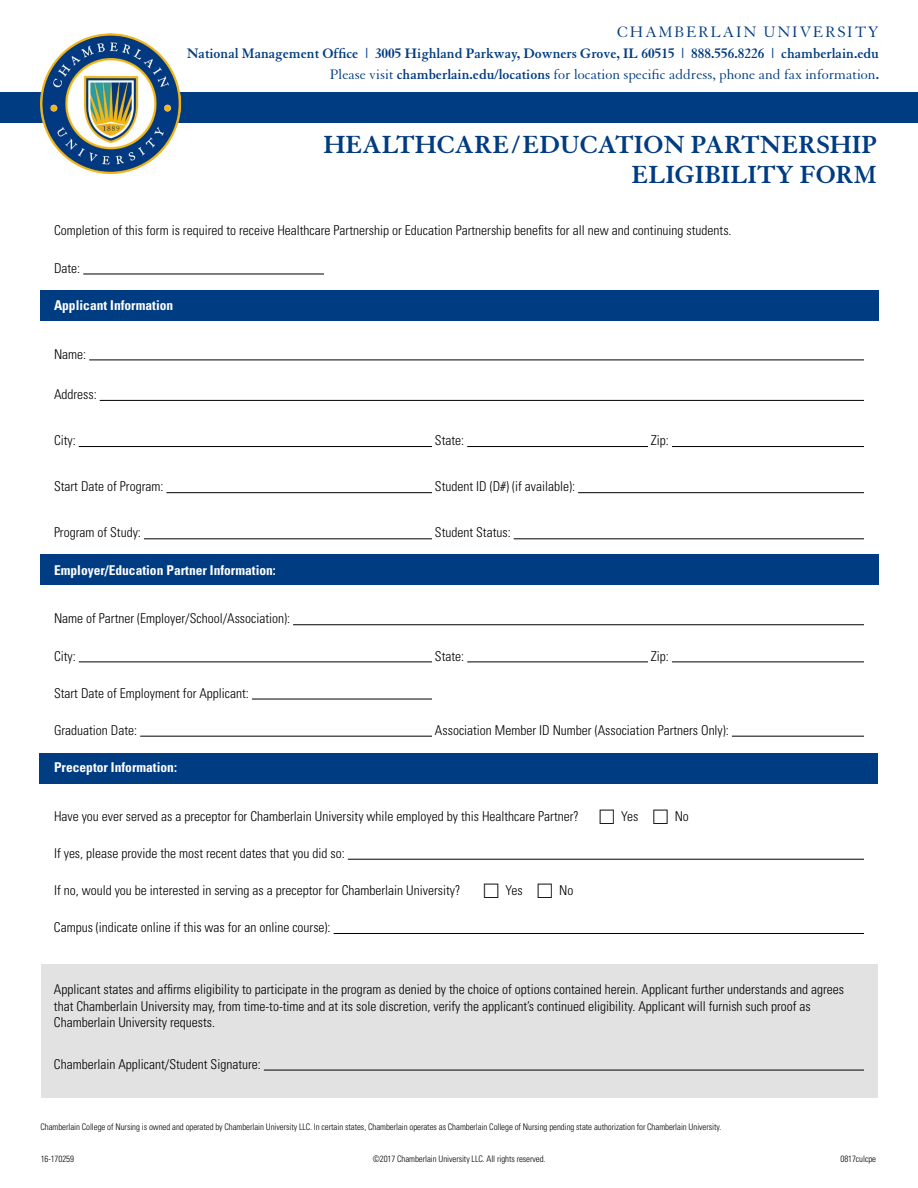
<style>
.page{position:relative;width:918px;height:1188px;background:#fff}
.page>*{position:absolute;margin:0;border:0;box-sizing:border-box;transform-origin:0 0}
.t1{font:700 27px/30px "Granjon LT Std";color:#003c82;text-align:right}
.t2{font:16.5px "Granjon LT Std";letter-spacing:.1em;color:#003c82}
.t3{font:700 15px/21px "Granjon LT Std";color:#003c82;text-align:right}
.t4{font:300 condensed 13.5px/16.5px "Univers LT Std";color:#000}
.t5{font:700 condensed 13.5px "Univers LT Std";color:#fff}
.t6{font:300 condensed 9px "Univers LT Std";letter-spacing:-.005em;color:#000}
.s1{font-weight:400}
</style>
<div class="page">
<div style="left:0;top:92px;width:54px;height:31px;background:#003c82"></div>
<div style="left:169px;top:92px;width:749px;height:31px;background:#003c82"></div>
<img style="left:40px;top:34px;width:140px;height:140px">
<div style="left:40px;top:290px;width:839px;height:31px;background:#003c82"></div>
<div style="left:40px;top:555px;width:839px;height:30px;background:#003c82"></div>
<div style="left:40px;top:753px;width:838px;height:30px;background:#003c82"></div>
<div style="left:41px;top:964px;width:837px;height:134px;background:#e3e2e2"></div>
<hr style="left:83px;top:274px;width:241px;height:1px;background:#000">
<hr style="left:89px;top:360px;width:775px;height:1px;background:#000">
<hr style="left:100px;top:400px;width:764px;height:1px;background:#000">
<hr style="left:79px;top:446px;width:353px;height:1px;background:#000">
<hr style="left:467px;top:446px;width:181px;height:1px;background:#000">
<hr style="left:672px;top:446px;width:192px;height:1px;background:#000">
<hr style="left:166px;top:492px;width:266px;height:1px;background:#000">
<hr style="left:578px;top:492px;width:286px;height:1px;background:#000">
<hr style="left:144px;top:539px;width:288px;height:1px;background:#000">
<hr style="left:514px;top:539px;width:350px;height:1px;background:#000">
<hr style="left:293px;top:624px;width:571px;height:1px;background:#000">
<hr style="left:79px;top:662px;width:353px;height:1px;background:#000">
<hr style="left:467px;top:662px;width:181px;height:1px;background:#000">
<hr style="left:672px;top:662px;width:192px;height:1px;background:#000">
<hr style="left:252px;top:699px;width:180px;height:1px;background:#000">
<hr style="left:140px;top:736px;width:292px;height:1px;background:#000">
<hr style="left:732px;top:736px;width:132px;height:1px;background:#000">
<hr style="left:348px;top:859px;width:516px;height:1px;background:#000">
<hr style="left:334px;top:933px;width:530px;height:1px;background:#000">
<hr style="left:264px;top:1070px;width:600px;height:1px;background:#000">
<p class="t2" style="left:617px;top:23px;width:263px">CHAMBERLAIN UNIVERSITY</p>
<p class="t3" style="left:187px;top:43px;width:694px">National Management Office | 3005 Highland Parkway, Downers Grove, IL 60515 | 888.556.8226 | chamberlain.edu<br><span class="s1">Please visit</span> chamberlain.edu/locations <span class="s1">for location specific address, phone and fax information</span>.</p>
<h1 class="t1" style="left:323px;top:129px;width:555px">HEALTHCARE/EDUCATION PARTNERSHIP<br>ELIGIBILITY FORM</h1>
<p class="t4" style="left:54px;top:222px;width:679px">Completion of this form is required to receive Healthcare Partnership or Education Partnership benefits for all new and continuing students.</p>
<p class="t4" style="left:54px;top:260px;width:28px">Date:</p>
<p class="t5" style="left:54px;top:297px;width:121px">Applicant Information</p>
<p class="t4" style="left:54px;top:346px;width:34px">Name:</p>
<p class="t4" style="left:54px;top:386px;width:44px">Address:</p>
<p class="t4" style="left:54px;top:432px;width:23px">City:</p>
<p class="t4" style="left:435px;top:432px;width:31px">State:</p>
<p class="t4" style="left:651px;top:432px;width:19px">Zip:</p>
<p class="t4" style="left:54px;top:478px;width:111px">Start Date of Program:</p>
<p class="t4" style="left:435px;top:478px;width:142px">Student ID (D#) (if available):</p>
<p class="t4" style="left:54px;top:524px;width:88px">Program of Study:</p>
<p class="t4" style="left:435px;top:524px;width:77px">Student Status:</p>
<p class="t5" style="left:54px;top:562px;width:223px">Employer/Education Partner Information:</p>
<p class="t4" style="left:54px;top:610px;width:238px">Name of Partner (Employer/School/Association):</p>
<p class="t4" style="left:54px;top:648px;width:23px">City:</p>
<p class="t4" style="left:435px;top:648px;width:31px">State:</p>
<p class="t4" style="left:651px;top:648px;width:19px">Zip:</p>
<p class="t4" style="left:54px;top:685px;width:196px">Start Date of Employment for Applicant:</p>
<p class="t4" style="left:54px;top:722px;width:85px">Graduation Date:</p>
<p class="t4" style="left:435px;top:722px;width:295px">Association Member ID Number (Association Partners Only):</p>
<p class="t5" style="left:54px;top:759px;width:124px">Preceptor Information:</p>
<p class="t4" style="left:54px;top:808px;width:526px">Have you ever served as a preceptor for Chamberlain University while employed by this Healthcare Partner?</p>
<p class="t4" style="left:621px;top:808px;width:19px">Yes</p>
<p class="t4" style="left:675px;top:808px;width:16px">No</p>
<p class="t4" style="left:54px;top:845px;width:292px">If yes, please provide the most recent dates that you did so:</p>
<p class="t4" style="left:54px;top:882px;width:408px">If no, would you be interested in serving as a preceptor for Chamberlain University?</p>
<p class="t4" style="left:506px;top:882px;width:19px">Yes</p>
<p class="t4" style="left:559px;top:882px;width:16px">No</p>
<p class="t4" style="left:54px;top:919px;width:278px">Campus (indicate online if this was for an online course):</p>
<p class="t4" style="left:54px;top:981px;width:792px">Applicant states and affirms eligibility to participate in the program as denied by the choice of options contained herein. Applicant further understands and agrees that Chamberlain University may, from time-to-time and at its sole discretion, verify the applicant’s continued eligibility. Applicant will furnish such proof as<br>Chamberlain University requests.</p>
<p class="t4" style="left:54px;top:1056px;width:208px">Chamberlain Applicant/Student Signature:</p>
<p class="t6" style="left:40px;top:1121px;width:682px">Chamberlain College of Nursing is owned and operated by Chamberlain University LLC. In certain states, Chamberlain operates as Chamberlain College of Nursing pending state authorization for Chamberlain University.</p>
<p class="t6" style="left:41px;top:1153px;width:35px">16-170259</p>
<p class="t6" style="left:373px;top:1153px;width:174px">©2017 Chamberlain University LLC. All rights reserved.</p>
<p class="t6" style="left:841px;top:1153px;width:37px">0817culcpe</p>
</div>
